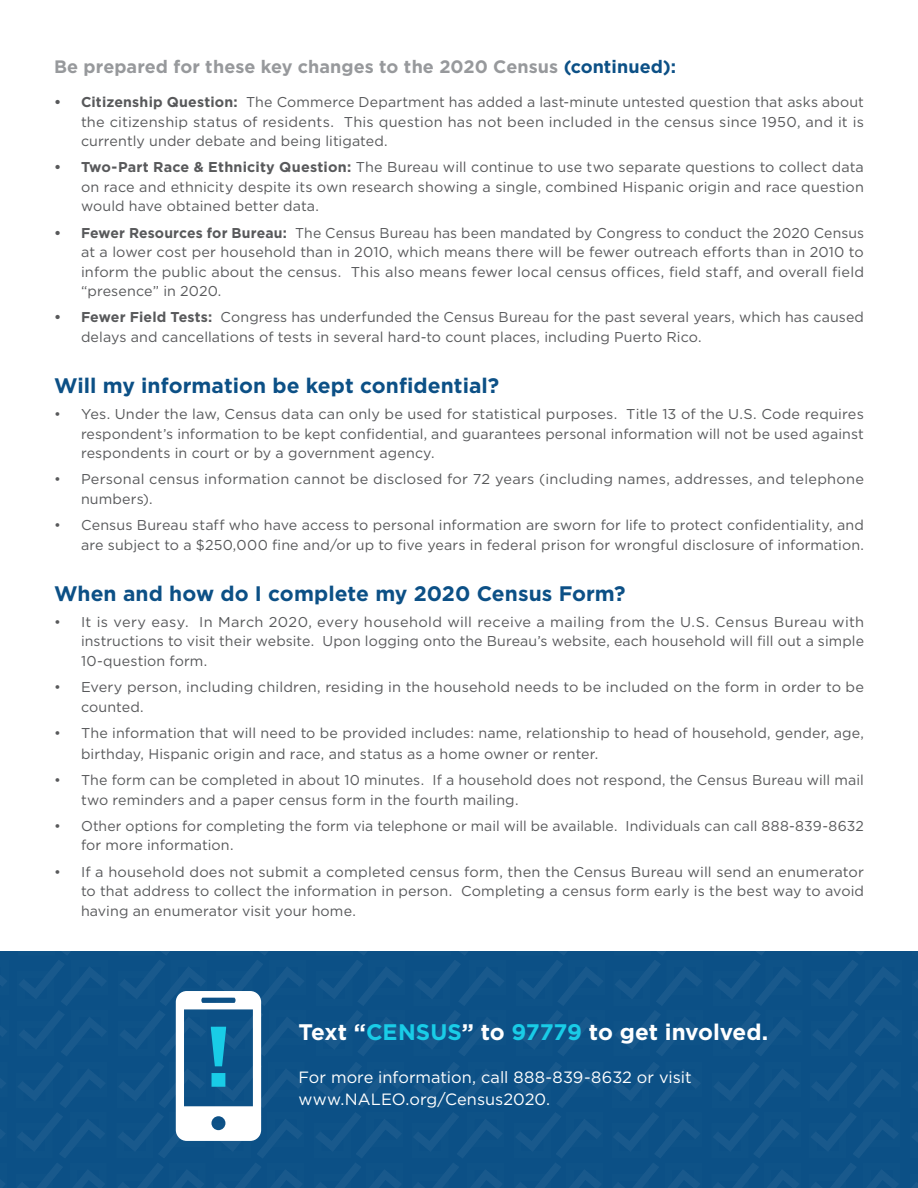
<style>
.page{position:relative;width:918px;height:1188px;background:#fff}
.page>*{position:absolute;margin:0;border:0;box-sizing:border-box;transform-origin:0 0}
.t1{font:700 22.5px "Gotham";letter-spacing:-.005em;color:#fff}
.t2{font:700 21px "Gotham";color:#0c5086}
.t3{font:700 18px "Gotham";letter-spacing:.005em;color:#97999c}
.t4{font:16.35px "Gotham";color:#fff}
.t5{font:14.25px/19.5px "Gotham";letter-spacing:.01em;color:#58595b;text-align:justify}
.s1{color:#0c5086}
.s2{font-weight:700}
.s3{color:#19cce7}
</style>
<div class="page">
<div style="left:0;top:951px;width:918px;height:237px;background:#0c5086"></div>
<svg style="left:19px;top:951px;width:87px;height:105px"></svg>
<svg style="left:0;top:976px;width:7px;height:61px"></svg>
<svg style="left:317px;top:951px;width:86px;height:105px"></svg>
<svg style="left:17px;top:1062px;width:88px;height:126px"></svg>
<svg style="left:0;top:1079px;width:6px;height:109px"></svg>
<svg style="left:316px;top:1062px;width:86px;height:126px"></svg>
<svg style="left:517px;top:951px;width:86px;height:105px"></svg>
<svg style="left:415px;top:951px;width:89px;height:105px"></svg>
<svg style="left:913px;top:980px;width:5px;height:59px"></svg>
<svg style="left:813px;top:951px;width:87px;height:105px"></svg>
<svg style="left:715px;top:951px;width:86px;height:105px"></svg>
<svg style="left:615px;top:951px;width:87px;height:105px"></svg>
<svg style="left:516px;top:1063px;width:86px;height:125px"></svg>
<svg style="left:413px;top:1062px;width:90px;height:126px"></svg>
<svg style="left:912px;top:1082px;width:6px;height:106px"></svg>
<svg style="left:811px;top:1062px;width:88px;height:126px"></svg>
<svg style="left:713px;top:1062px;width:87px;height:126px"></svg>
<svg style="left:613px;top:1062px;width:87px;height:126px"></svg>
<svg style="left:118px;top:951px;width:186px;height:237px"></svg>
<p class="t3" style="left:54px;top:57px;width:624px">Be prepared for these key changes to the 2020 Census <span class="s1">(continued):</span></p>
<p class="t5" style="left:81px;top:92px;width:784px;text-indent:-27px"><span class="s2">• Citizenship Question:</span> The Commerce Department has added a last-minute untested question that asks about the citizenship status of residents. This question has not been included in the census since 1950, and it is currently under debate and being litigated.</p>
<p class="t5" style="left:81px;top:157px;width:784px;text-indent:-27px"><span class="s2">• Two-Part Race &amp; Ethnicity Question:</span> The Bureau will continue to use two separate questions to collect data on race and ethnicity despite its own research showing a single, combined Hispanic origin and race question would have obtained better data.</p>
<p class="t5" style="left:81px;top:223px;width:785px;text-indent:-27px"><span class="s2">• Fewer Resources for Bureau:</span> The Census Bureau has been mandated by Congress to conduct the 2020 Census at a lower cost per household than in 2010, which means there will be fewer outreach efforts than in 2010 to inform the public about the census. This also means fewer local census offices, field staff, and overall field “presence” in 2020.</p>
<p class="t5" style="left:81px;top:307px;width:785px;text-indent:-27px"><span class="s2">• Fewer Field Tests:</span> Congress has underfunded the Census Bureau for the past several years, which has caused delays and cancellations of tests in several hard-to count places, including Puerto Rico.</p>
<p class="t2" style="left:54px;top:373px;width:447px">Will my information be kept confidential?</p>
<p class="t5" style="left:81px;top:404px;width:784px;text-indent:-27px">• Yes. Under the law, Census data can only be used for statistical purposes. Title 13 of the U.S. Code requires respondent’s information to be kept confidential, and guarantees personal information will not be used against respondents in court or by a government agency.</p>
<p class="t5" style="left:81px;top:469px;width:785px;text-indent:-27px">• Personal census information cannot be disclosed for 72 years (including names, addresses, and telephone numbers).</p>
<p class="t5" style="left:54px;top:515px;width:811px;text-align:right">• Census Bureau staff who have access to personal information are sworn for life to protect confidentiality, and are subject to a $250,000 fine and/or up to five years in federal prison for wrongful disclosure of information.</p>
<p class="t2" style="left:54px;top:581px;width:573px">When and how do I complete my 2020 Census Form?</p>
<p class="t5" style="left:81px;top:612px;width:785px;text-indent:-27px">• It is very easy. In March 2020, every household will receive a mailing from the U.S. Census Bureau with instructions to visit their website. Upon logging onto the Bureau’s website, each household will fill out a simple 10-question form.</p>
<p class="t5" style="left:81px;top:677px;width:785px;text-indent:-27px">• Every person, including children, residing in the household needs to be included on the form in order to be counted.</p>
<p class="t5" style="left:81px;top:722px;width:784px;line-height:21px;text-indent:-27px">• The information that will need to be provided includes: name, relationship to head of household, gender, age, birthday, Hispanic origin and race, and status as a home owner or renter.</p>
<p class="t5" style="left:81px;top:770px;width:784px;text-indent:-27px">• The form can be completed in about 10 minutes. If a household does not respond, the Census Bureau will mail two reminders and a paper census form in the fourth mailing.</p>
<p class="t5" style="left:81px;top:816px;width:784px;text-indent:-27px">• Other options for completing the form via telephone or mail will be available. Individuals can call 888-839-8632 for more information.</p>
<p class="t5" style="left:81px;top:862px;width:785px;text-indent:-27px">• If a household does not submit a completed census form, then the Census Bureau will send an enumerator to that address to collect the information in person. Completing a census form early is the best way to avoid having an enumerator visit your home.</p>
<p class="t1" style="left:298px;top:1019px;width:471px">Text “<span class="s3">CENSUS</span>” to <span class="s3">97779</span> to get involved.</p>
<p class="t4" style="left:298px;top:1068px;width:395px">For more information, call 888-839-8632 or visit</p>
<p class="t4" style="left:298px;top:1090px;width:253px">www.NALEO.org/Census2020.</p>
</div>
